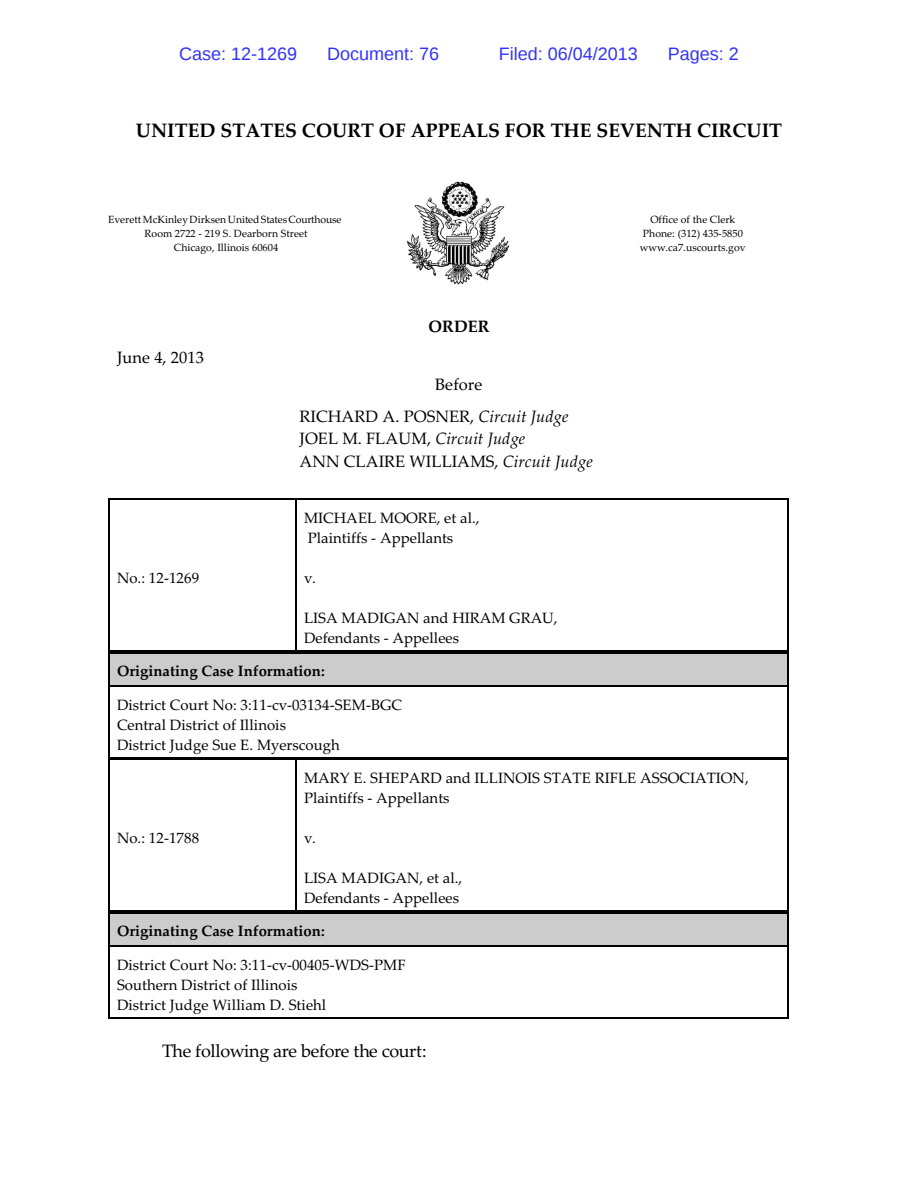
<style>
.page{position:relative;width:918px;height:1188px;background:#fff}
.page>*{position:absolute;margin:0;border:0;box-sizing:border-box;transform-origin:0 0}
.t1{font:700 19.5px "Palatino Linotype";color:#000}
.t2{font:18px "Liberation Sans";color:#3232ff}
.t3{font:18px "Palatino Linotype";letter-spacing:-.02em;color:#000}
.t4{font:16.5px/31.7px "Palatino Linotype";color:#000}
.t5{font:700 16.5px "Palatino Linotype";color:#000}
.t6{font:15px/20px "Palatino Linotype";color:#000}
.t7{font:700 15px "Palatino Linotype";color:#000}
.t8{font:10.5px/14.1px "Palatino Linotype";color:#000;text-align:center}
.s1{font-style:italic}
</style>
<div class="page">
<hr style="left:108px;top:499px;width:1px;height:153px;background:#000">
<hr style="left:108px;top:499px;width:187px;height:1px;background:#000">
<hr style="left:108px;top:651px;width:187px;height:1px;background:#000">
<hr style="left:295px;top:499px;width:1px;height:153px;background:#000">
<hr style="left:788px;top:499px;width:1px;height:153px;background:#000">
<hr style="left:295px;top:499px;width:494px;height:1px;background:#000">
<hr style="left:295px;top:651px;width:494px;height:1px;background:#000">
<div style="left:108px;top:652px;width:681px;height:33px;background:#ccc"></div>
<hr style="left:108px;top:652px;width:1px;height:33px;background:#000">
<hr style="left:788px;top:652px;width:1px;height:33px;background:#000">
<hr style="left:108px;top:652px;width:681px;height:1px;background:#000">
<hr style="left:108px;top:685px;width:1px;height:74px;background:#000">
<hr style="left:788px;top:685px;width:1px;height:74px;background:#000">
<hr style="left:108px;top:685px;width:681px;height:2px;background:#000">
<hr style="left:108px;top:757px;width:681px;height:2px;background:#000">
<hr style="left:108px;top:759px;width:1px;height:153px;background:#000">
<hr style="left:108px;top:759px;width:187px;height:1px;background:#000">
<hr style="left:108px;top:910px;width:187px;height:2px;background:#000">
<hr style="left:295px;top:759px;width:1px;height:153px;background:#000">
<hr style="left:788px;top:759px;width:1px;height:153px;background:#000">
<hr style="left:295px;top:759px;width:494px;height:1px;background:#000">
<hr style="left:295px;top:910px;width:494px;height:2px;background:#000">
<div style="left:108px;top:912px;width:681px;height:33px;background:#ccc"></div>
<hr style="left:108px;top:912px;width:1px;height:33px;background:#000">
<hr style="left:788px;top:912px;width:1px;height:33px;background:#000">
<hr style="left:108px;top:912px;width:681px;height:1px;background:#000">
<hr style="left:108px;top:945px;width:1px;height:73px;background:#000">
<hr style="left:788px;top:945px;width:1px;height:73px;background:#000">
<hr style="left:108px;top:945px;width:681px;height:2px;background:#000">
<hr style="left:108px;top:1017px;width:681px;height:1px;background:#000">
<img style="left:406px;top:181px;width:104px;height:104px">
<p class="t2" style="left:179px;top:47px;width:120px">Case: 12-1269</p>
<p class="t2" style="left:327px;top:47px;width:113px">Document: 76</p>
<p class="t2" style="left:499px;top:47px;width:140px">Filed: 06/04/2013</p>
<p class="t2" style="left:668px;top:47px;width:72px">Pages: 2</p>
<h1 class="t1" style="left:136px;top:123px;width:648px">UNITED STATES COURT OF APPEALS FOR THE SEVENTH CIRCUIT</h1>
<p class="t8" style="left:108px;top:214px;width:235px">Everett McKinley Dirksen UnitedStatesCourthouse<br>Room 2722 - 219 S. Dearborn Street<br>Chicago, Illinois 60604</p>
<p class="t8" style="left:640px;top:214px;width:107px">Office of the Clerk<br>Phone: (312) 435-5850 www.ca7.uscourts.gov</p>
<p class="t4" style="left:117px;top:344px;width:88px">June 4, 2013</p>
<p class="t5" style="left:428px;top:320px;width:63px">ORDER</p>
<p class="t4" style="left:300px;top:371px;width:270px;text-indent:136px">Before<br>RICHARD A. POSNER, <span class="s1">Circuit Judge</span></p>
<p class="t4" style="left:300px;top:429px;width:295px;line-height:22.6px">JOEL M. FLAUM, <span class="s1">Circuit Judge<br></span>ANN CLAIRE WILLIAMS, <span class="s1">Circuit Judge</span></p>
<p class="t6" style="left:304px;top:510px;width:177px">MICHAEL MOORE, et al.,<br>Plaintiffs - Appellants</p>
<p class="t6" style="left:304px;top:570px;width:14px">v.</p>
<p class="t6" style="left:304px;top:610px;width:255px">LISA MADIGAN and HIRAM GRAU,<br>Defendants - Appellees</p>
<p class="t7" style="left:117px;top:665px;width:209px">Originating Case Information:</p>
<p class="t6" style="left:117px;top:697px;width:287px">District Court No: 3:11-cv-03134-SEM-BGC<br>Central District of Illinois<br>District Judge Sue E. Myerscough</p>
<p class="t6" style="left:117px;top:570px;width:84px">No.: 12-1269</p>
<p class="t6" style="left:304px;top:770px;width:446px">MARY E. SHEPARD and ILLINOIS STATE RIFLE ASSOCIATION,<br>Plaintiffs - Appellants</p>
<p class="t6" style="left:304px;top:830px;width:14px">v.</p>
<p class="t6" style="left:304px;top:870px;width:160px">LISA MADIGAN, et al.,<br>Defendants - Appellees</p>
<p class="t7" style="left:117px;top:925px;width:209px">Originating Case Information:</p>
<p class="t6" style="left:117px;top:957px;width:290px">District Court No: 3:11-cv-00405-WDS-PMF<br>Southern District of Illinois<br>District Judge William D. Stiehl</p>
<p class="t3" style="left:162px;top:1043px;width:266px">The following are before the court:</p>
<p class="t6" style="left:117px;top:830px;width:84px">No.: 12-1788</p>
</div>
